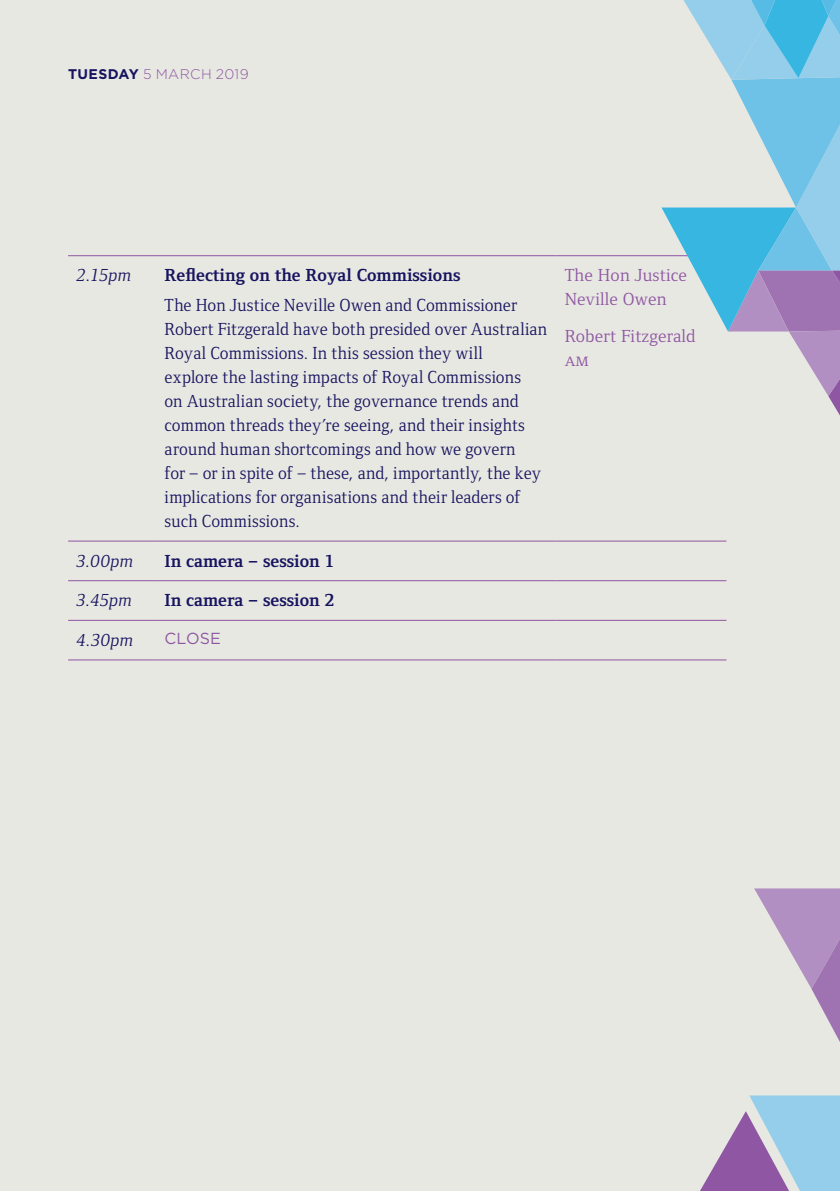
<style>
.page{position:relative;width:840px;height:1191px;background:#fff}
.page>*{position:absolute;margin:0;border:0;box-sizing:border-box;transform-origin:0 0}
.t1{font:18px/24px "Foundry Form Serif";letter-spacing:.01em;color:#16135f}
.t2{font:700 18px "Foundry Form Serif";color:#16135f}
.t3{font:18px/24px "Foundry Form Serif";letter-spacing:.01em;color:#8e56a3}
.t4{font:italic 18px "Foundry Form Serif";letter-spacing:.02em;color:#16135f}
.t5{font:16px "Gotham";color:#8e56a3}
.t6{font:300 14px "Gotham";letter-spacing:.025em;color:#8e56a3}
.s1{font-weight:700;color:#16135f}
</style>
<div class="page">
<div style="left:0;top:0;width:839px;height:1191px;background:#e8e8e2"></div>
<hr style="left:68px;top:255px;width:88px;height:1px;background:#8e56a3">
<hr style="left:156px;top:255px;width:400px;height:1px;background:#8e56a3">
<hr style="left:556px;top:255px;width:170px;height:1px;background:#8e56a3">
<hr style="left:68px;top:540px;width:88px;height:1px;background:#8e56a3">
<hr style="left:156px;top:540px;width:400px;height:1px;background:#8e56a3">
<hr style="left:556px;top:540px;width:170px;height:1px;background:#8e56a3">
<hr style="left:68px;top:580px;width:88px;height:1px;background:#8e56a3">
<hr style="left:156px;top:580px;width:400px;height:1px;background:#8e56a3">
<hr style="left:556px;top:580px;width:170px;height:1px;background:#8e56a3">
<hr style="left:68px;top:620px;width:88px;height:1px;background:#8e56a3">
<hr style="left:156px;top:620px;width:400px;height:1px;background:#8e56a3">
<hr style="left:556px;top:620px;width:170px;height:1px;background:#8e56a3">
<hr style="left:68px;top:659px;width:88px;height:1px;background:#8e56a3">
<hr style="left:156px;top:659px;width:400px;height:1px;background:#8e56a3">
<hr style="left:556px;top:659px;width:170px;height:1px;background:#8e56a3">
<svg style="left:700px;top:888px;width:139px;height:303px"></svg>
<svg style="left:661px;top:0;width:178px;height:414px"></svg>
<p class="t6" style="left:68px;top:65px;width:182px"><span class="s1">TUESDAY</span> 5 MARCH 2019</p>
<p class="t4" style="left:77px;top:265px;width:56px">2.15pm</p>
<p class="t2" style="left:164px;top:265px;width:297px">Reflecting on the Royal Commissions</p>
<p class="t1" style="left:164px;top:293px;width:384px">The Hon Justice Neville Owen and Commissioner Robert Fitzgerald have both presided over Australian Royal Commissions. In this session they will<br>explore the lasting impacts of Royal Commissions<br>on Australian society, the governance trends and common threads they’re seeing, and their insights around human shortcomings and how we govern<br>for – or in spite of – these, and, importantly, the key implications for organisations and their leaders of such Commissions.</p>
<p class="t4" style="left:77px;top:550px;width:58px">3.00pm</p>
<p class="t2" style="left:164px;top:550px;width:171px">In camera – session 1</p>
<p class="t4" style="left:77px;top:590px;width:57px">3.45pm</p>
<p class="t2" style="left:164px;top:590px;width:171px">In camera – session 2</p>
<p class="t4" style="left:77px;top:630px;width:58px">4.30pm</p>
<p class="t5" style="left:164px;top:628px;width:58px">CLOSE</p>
<p class="t3" style="left:564px;top:263px;width:124px">The Hon Justice<br>Neville Owen</p>
<p class="t3" style="left:564px;top:324px;width:132px">Robert Fitzgerald<br>AM</p>
</div>
